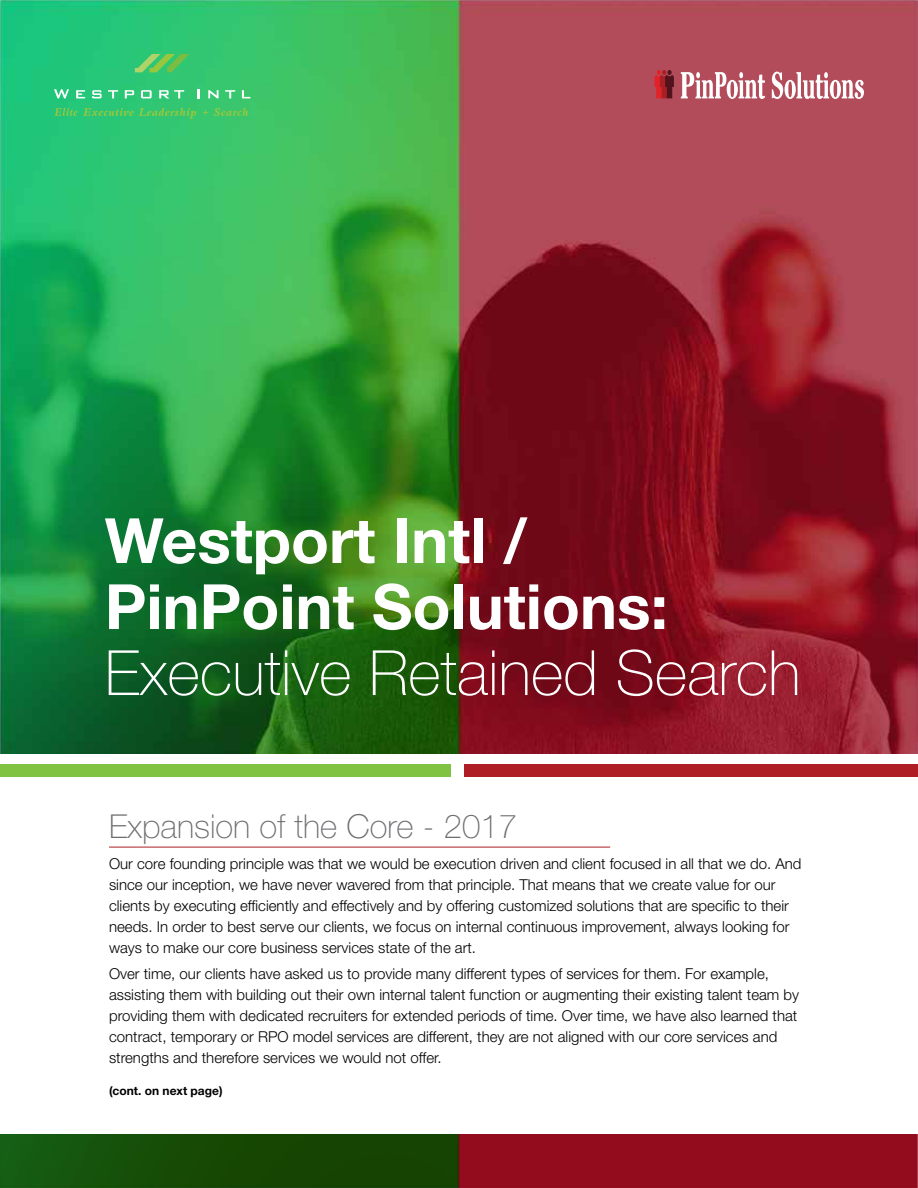
<style>
.page{position:relative;width:918px;height:1188px;background:#fff}
.page>*{position:absolute;margin:0;border:0;box-sizing:border-box;transform-origin:0 0}
.t1{font:700 62.4px/66px "Helvetica Neue LT Std";color:#fff}
.t2{font:100 62.4px "Helvetica Neue LT Std";color:#fff}
.t3{font:100 33px "Helvetica Neue LT Std";color:#6d6e71}
.t4{font:300 15px/21px "Helvetica Neue LT Std";color:#000}
.t5{font:700 12px "Helvetica Neue LT Std";color:#000}
</style>
<div class="page">
<img style="left:0;top:0;width:918px;height:754px">
<div style="left:465px;top:765px;width:453px;height:12px;background:#af1e24"></div>
<div style="left:0;top:765px;width:451px;height:12px;background:#80c342"></div>
<svg style="left:655px;top:70px;width:19px;height:28px"></svg>
<svg style="left:681px;top:72px;width:84px;height:27px"></svg>
<svg style="left:772px;top:72px;width:92px;height:27px"></svg>
<hr style="left:109px;top:847px;width:501px;height:1px;background:#af1e23">
<img style="left:0;top:1134px;width:918px;height:54px">
<svg style="left:135px;top:54px;width:55px;height:18px"></svg>
<svg style="left:54px;top:89px;width:15px;height:9px"></svg>
<svg style="left:76px;top:90px;width:9px;height:8px"></svg>
<svg style="left:92px;top:90px;width:10px;height:8px"></svg>
<svg style="left:108px;top:90px;width:10px;height:8px"></svg>
<svg style="left:125px;top:90px;width:9px;height:8px"></svg>
<svg style="left:141px;top:90px;width:11px;height:8px"></svg>
<svg style="left:159px;top:90px;width:25px;height:8px"></svg>
<svg style="left:197px;top:89px;width:3px;height:9px"></svg>
<svg style="left:208px;top:90px;width:11px;height:8px"></svg>
<svg style="left:225px;top:90px;width:10px;height:8px"></svg>
<svg style="left:242px;top:90px;width:8px;height:8px"></svg>
<svg style="left:54px;top:108px;width:23px;height:8px"></svg>
<svg style="left:83px;top:108px;width:113px;height:11px"></svg>
<svg style="left:214px;top:108px;width:34px;height:8px"></svg>
<svg style="left:203px;top:110px;width:5px;height:5px"></svg>
<h1 class="t1" style="left:105px;top:506px;width:565px">Westport Intl /<br>PinPoint Solutions:</h1>
<h1 class="t2" style="left:105px;top:637px;width:697px">Executive Retained Search</h1>
<h2 class="t3" style="left:109px;top:807px;width:409px">Expansion of the Core - 2017</h2>
<p class="t4" style="left:109px;top:853px;width:694px">Our core founding principle was that we would be execution driven and client focused in all that we do. And since our inception, we have never wavered from that principle. That means that we create value for our clients by executing efficiently and effectively and by offering customized solutions that are specific to their needs. In order to best serve our clients, we focus on internal continuous improvement, always looking for ways to make our core business services state of the art.</p>
<p class="t4" style="left:109px;top:963px;width:692px">Over time, our clients have asked us to provide many different types of services for them. For example, assisting them with building out their own internal talent function or augmenting their existing talent team by providing them with dedicated recruiters for extended periods of time. Over time, we have also learned that contract, temporary or RPO model services are different, they are not aligned with our core services and strengths and therefore services we would not offer.</p>
<p class="t5" style="left:109px;top:1083px;width:115px">(cont. on next page)</p>
</div>
